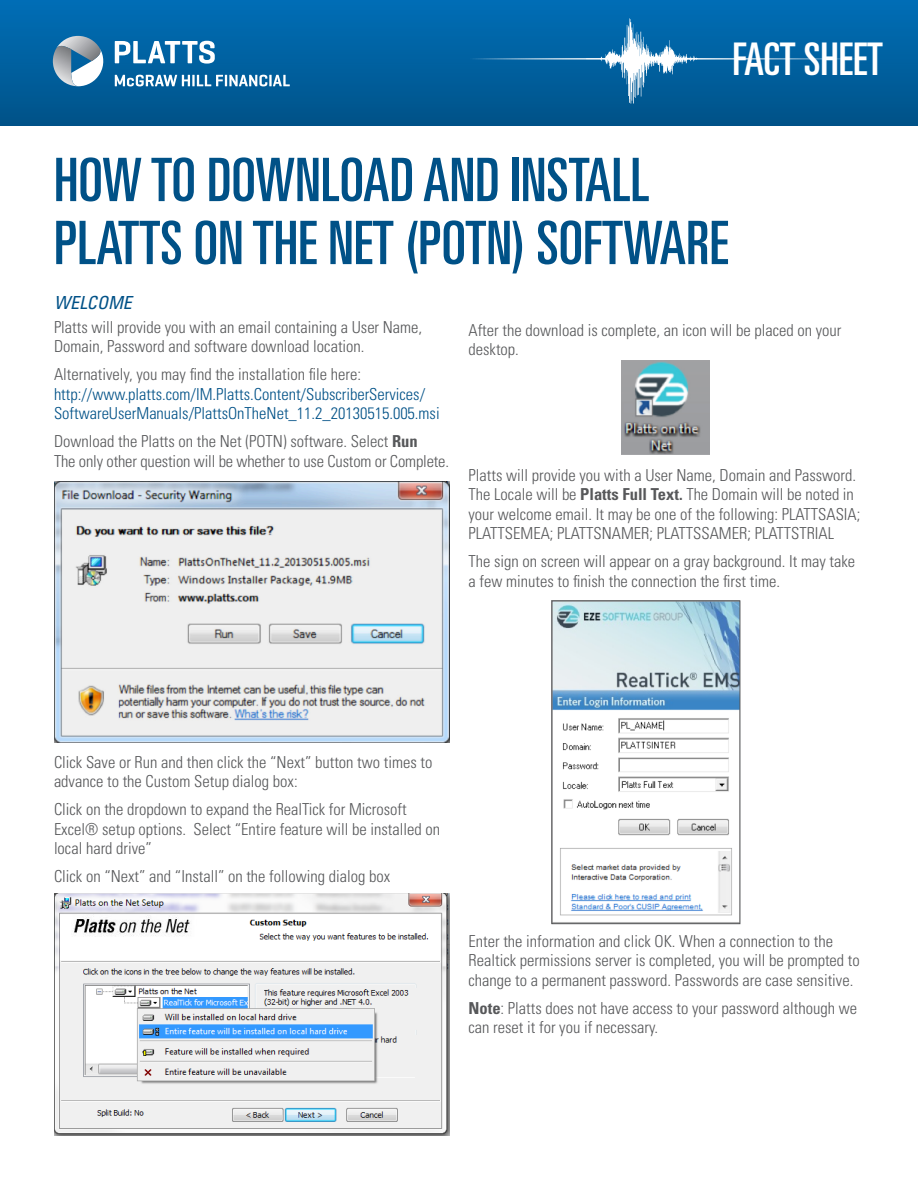
<style>
.page{position:relative;width:918px;height:1188px;background:#fff}
.page>*{position:absolute;margin:0;border:0;box-sizing:border-box;transform-origin:0 0}
.Headline{font:ultra-condensed 60px/63px "Univers LT Std";color:#005187}
.t1{font:ultra-condensed 45px "Univers LT Std";color:#fff}
.Subhead{font:italic condensed 18px "Univers LT Std";color:#005187}
.Body_Copy{font:300 condensed 16.5px/19.5px "Univers LT Std";color:#57585a}
.Body_Copy-2{font:300 condensed 16.5px/19.5px "Univers LT Std";color:#005187}
.s1{color:#57585a}
.s2{font-weight:700}
</style>
<div class="page">
<div style="left:0;top:0;width:918px;height:125px;background:linear-gradient(to bottom,#006eb6,#005389)"></div>
<hr style="left:468px;top:58px;width:396px;height:2px;background:#fff">
<svg style="left:586px;top:18px;width:112px;height:86px;background:#2e7db1"></svg>
<svg style="left:53px;top:36px;width:52px;height:50px"></svg>
<svg style="left:115px;top:41px;width:100px;height:23px"></svg>
<svg style="left:115px;top:75px;width:175px;height:11px"></svg>
<img style="left:54px;top:893px;width:395px;height:242px">
<img style="left:54px;top:481px;width:395px;height:262px">
<img style="left:554px;top:602px;width:184px;height:314px">
<div style="left:552px;top:600px;width:188px;height:324px;border:1px solid #57585a"></div>
<img style="left:621px;top:361px;width:89px;height:94px">
<h2 class="t1" style="left:732px;top:34px;width:152px">FACT SHEET</h2>
<p class="Headline" style="left:54px;top:148px;width:676px">HOW TO DOWNLOAD AND INSTALL<br>PLATTS ON THE NET (POTN) SOFTWARE</p>
<p class="Subhead" style="left:54px;top:291px;width:79px">WELCOME</p>
<p class="Body_Copy" style="left:54px;top:317px;width:370px">Platts will provide you with an email containing a User Name,<br>Domain, Password and software download location.</p>
<p class="Body_Copy-2" style="left:54px;top:365px;width:387px"><span class="s1">Alternatively, you may find the installation file here: </span>http://www.platts.com/IM.Platts.Content/SubscriberServices/<br>SoftwareUserManuals/PlattsOnTheNet_11.2_20130515.005.msi</p>
<p class="Body_Copy" style="left:54px;top:432px;width:397px">Download the Platts on the Net (POTN) software. Select <span class="s2">Run<br></span>The only other question will be whether to use Custom or Complete.</p>
<p class="Body_Copy" style="left:469px;top:320px;width:374px">After the download is complete, an icon will be placed on your desktop.</p>
<p class="Body_Copy" style="left:469px;top:465px;width:393px">Platts will provide you with a User Name, Domain and Password.<br>The Locale will be <span class="s2">Platts Full Text.</span> The Domain will be noted in your welcome email. It may be one of the following: PLATTSASIA; PLATTSEMEA; PLATTSNAMER; PLATTSSAMER; PLATTSTRIAL</p>
<p class="Body_Copy" style="left:469px;top:552px;width:388px">The sign on screen will appear on a gray background. It may take a few minutes to finish the connection the first time.</p>
<p class="Body_Copy" style="left:54px;top:752px;width:380px">Click Save or Run and then click the “Next” button two times to advance to the Custom Setup dialog box:</p>
<p class="Body_Copy" style="left:54px;top:800px;width:388px">Click on the dropdown to expand the RealTick for Microsoft<br>Excel® setup options. Select “Entire feature will be installed on local hard drive”</p>
<p class="Body_Copy" style="left:54px;top:867px;width:338px">Click on “Next” and “Install” on the following dialog box</p>
<p class="Body_Copy" style="left:469px;top:931px;width:393px">Enter the information and click OK. When a connection to the<br>Realtick permissions server is completed, you will be prompted to change to a permanent password. Passwords are case sensitive.</p>
<p class="Body_Copy" style="left:469px;top:998px;width:390px"><span class="s2">Note</span>: Platts does not have access to your password although we can reset it for you if necessary.</p>
</div>
